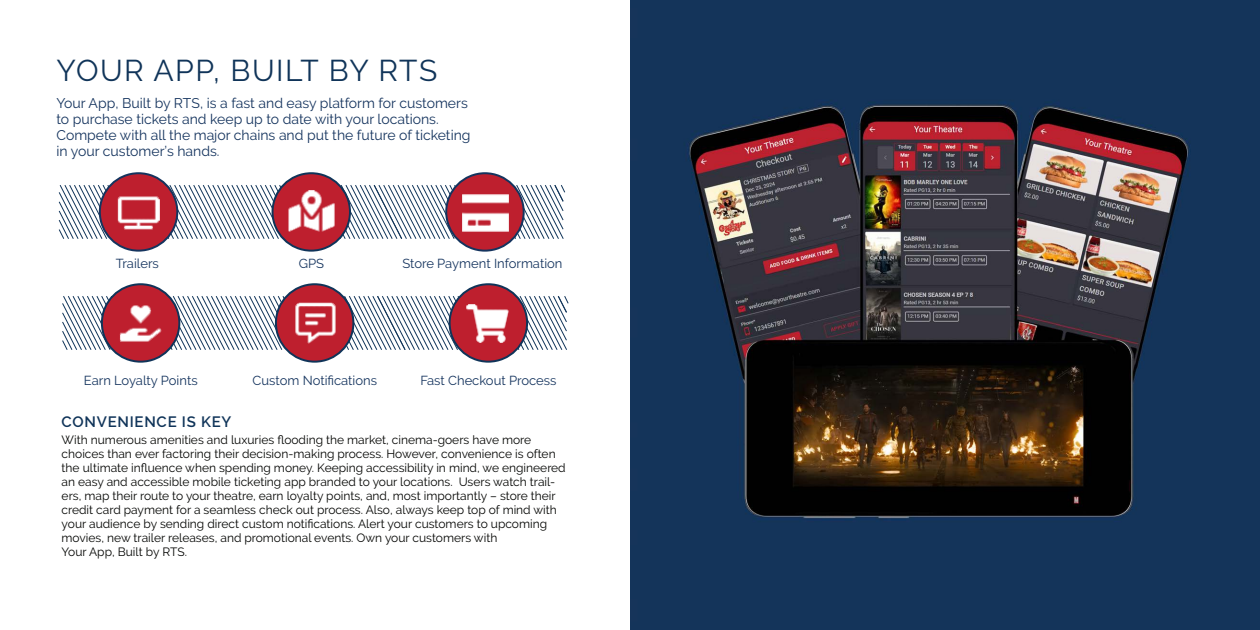
<style>
.page{position:relative;width:1260px;height:630px;background:#fff}
.page>*{position:absolute;margin:0;border:0;box-sizing:border-box;transform-origin:0 0}
.H-1{font:30px "Raleway";letter-spacing:.05em;color:#103459}
.H-1-2{font:600 15px "Raleway";letter-spacing:.05em;color:#103459}
.H-1-3{font:14px "Raleway";color:#15345e}
.S--1{font:13px "Raleway";color:#15345e}
.Body_Light{font:12px/14px "Raleway";color:#040503}
</style>
<div class="page">
<img style="left:116px;top:240px;width:50px;height:10px">
<img style="left:630px;top:0;width:630px;height:630px">
<svg style="left:58px;top:184px;width:507px;height:56px"></svg>
<div style="left:100px;top:173px;width:77px;height:78px;background:#be1f2e;border-radius:50%"></div>
<div style="left:99px;top:172px;width:79px;height:80px;border:2px solid #15345e;border-radius:50%"></div>
<div style="left:273px;top:173px;width:77px;height:78px;background:#be1f2e;border-radius:50%"></div>
<div style="left:272px;top:172px;width:79px;height:80px;border:2px solid #103459;border-radius:50%"></div>
<div style="left:446px;top:173px;width:78px;height:78px;background:#be1f2e;border-radius:50%"></div>
<div style="left:445px;top:172px;width:80px;height:80px;border:2px solid #15345e;border-radius:50%"></div>
<svg style="left:62px;top:295px;width:507px;height:56px"></svg>
<div style="left:102px;top:284px;width:77px;height:78px;background:#be1f2e;border-radius:50%"></div>
<div style="left:101px;top:283px;width:79px;height:80px;border:2px solid #103459;border-radius:50%"></div>
<div style="left:276px;top:284px;width:77px;height:78px;background:#be1f2e;border-radius:50%"></div>
<div style="left:275px;top:283px;width:79px;height:80px;border:2px solid #103459;border-radius:50%"></div>
<div style="left:450px;top:284px;width:77px;height:78px;background:#be1f2e;border-radius:50%"></div>
<div style="left:449px;top:283px;width:79px;height:80px;border:2px solid #103459;border-radius:50%"></div>
<img style="left:117px;top:196px;width:43px;height:34px">
<img style="left:288px;top:190px;width:47px;height:42px">
<img style="left:462px;top:194px;width:47px;height:38px">
<img style="left:119px;top:305px;width:43px;height:37px">
<img style="left:295px;top:302px;width:41px;height:42px">
<img style="left:466px;top:304px;width:43px;height:39px">
<p class="H-1" style="left:56px;top:53px;width:382px">YOUR APP, BUILT BY RTS</p>
<p class="H-1-3" style="left:56px;top:95px;width:413px">Your App, Built by RTS, is a fast and easy platform for customers</p>
<p class="H-1-3" style="left:56px;top:111px;width:384px">to purchase tickets and keep up to date with your locations.</p>
<p class="H-1-3" style="left:56px;top:127px;width:416px">Compete with all the major chains and put the future of ticketing</p>
<p class="H-1-3" style="left:56px;top:143px;width:165px">in your customer’s hands.</p>
<p class="S--1" style="left:116px;top:255px;width:44px">Trailers</p>
<p class="S--1" style="left:299px;top:255px;width:27px">GPS</p>
<p class="S--1" style="left:402px;top:255px;width:162px">Store Payment Information</p>
<p class="S--1" style="left:84px;top:372px;width:115px">Earn Loyalty Points</p>
<p class="S--1" style="left:253px;top:372px;width:126px">Custom Notifications</p>
<p class="S--1" style="left:421px;top:372px;width:137px">Fast Checkout Process</p>
<p class="H-1-2" style="left:62px;top:413px;width:171px">CONVENIENCE IS KEY</p>
<p class="Body_Light" style="left:62px;top:433px;width:506px">With numerous amenities and luxuries flooding the market, cinema-goers have more choices than ever factoring their decision-making process. However, convenience is often the ultimate influence when spending money. Keeping accessibility in mind, we engineered an easy and accessible mobile ticketing app branded to your locations. Users watch trail&shy;ers, map their route to your theatre, earn loyalty points, and, most importantly – store their credit card payment for a seamless check out process. Also, always keep top of mind with your audience by sending direct custom notifications. Alert your customers to upcoming movies, new trailer releases, and promotional events. Own your customers with</p>
<p class="Body_Light" style="left:62px;top:545px;width:127px">Your App, Built by RTS.</p>
</div>
